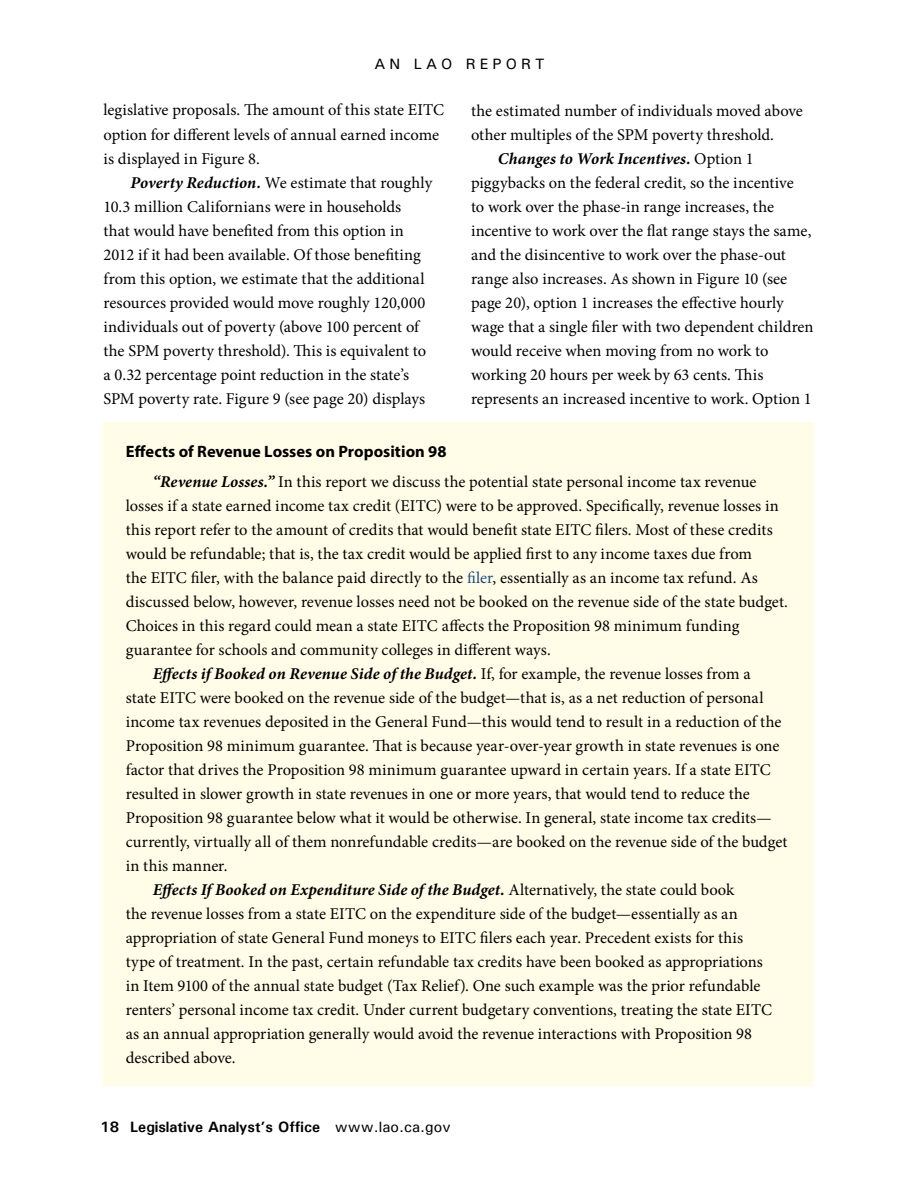
<style>
.page{position:relative;width:918px;height:1188px;background:#fff}
.page>*{position:absolute;margin:0;border:0;box-sizing:border-box;transform-origin:0 0}
.t1{font:16.5px/24px "Minion Pro";color:#000}
.t2{font:italic 700 16.5px "Minion Pro";letter-spacing:.005em;color:#000}
.t3{font:700 16.5px "Myriad Pro";color:#000}
.t4{font:700 15px "Univers";color:#000}
.t5{font:500 15px "Univers";letter-spacing:.28em;color:#000}
.s1{font-weight:700;font-style:italic}
.s2{font-weight:400;font-style:normal}
.s3{color:#1f497d}
.s4{font-weight:500}
</style>
<div class="page">
<div style="left:103px;top:422px;width:711px;height:663px;background:#fffde7"></div>
<p class="t5" style="left:374px;top:55px;width:172px">AN LAO REPORT</p>
<p class="t1" style="left:104px;top:98px;width:342px">legislative proposals. The amount of this state EITC option for different levels of annual earned income is displayed in Figure 8.</p>
<p class="t1" style="left:104px;top:170px;width:330px;text-indent:27px"><span class="s1">Poverty Reduction.</span> We estimate that roughly 10.3 million Californians were in households<br>that would have benefited from this option in 2012 if it had been available. Of those benefiting from this option, we estimate that the additional resources provided would move roughly 120,000 individuals out of poverty (above 100 percent of the SPM poverty threshold). This is equivalent to a 0.32 percentage point reduction in the state’s SPM poverty rate. Figure 9 (see page 20) displays</p>
<p class="t1" style="left:471px;top:98px;width:333px">the estimated number of individuals moved above</p>
<p class="t1" style="left:471px;top:122px;width:305px">other multiples of the SPM poverty threshold.</p>
<p class="t2" style="left:498px;top:147px;width:257px">Changes to Work Incentives. <span class="s2">Option 1</span></p>
<p class="t1" style="left:471px;top:170px;width:324px">piggybacks on the federal credit, so the incentive</p>
<p class="t1" style="left:471px;top:194px;width:305px">to work over the phase-in range increases, the</p>
<p class="t1" style="left:471px;top:218px;width:342px">incentive to work over the flat range stays the same,</p>
<p class="t1" style="left:471px;top:242px;width:316px">and the disincentive to work over the phase-out</p>
<p class="t1" style="left:471px;top:266px;width:318px">range also increases. As shown in Figure 10 (see</p>
<p class="t1" style="left:471px;top:290px;width:314px">page 20), option 1 increases the effective hourly</p>
<p class="t1" style="left:471px;top:314px;width:344px">wage that a single filer with two dependent children</p>
<p class="t1" style="left:471px;top:338px;width:299px">would receive when moving from no work to</p>
<p class="t1" style="left:471px;top:362px;width:294px">working 20 hours per week by 63 cents. This</p>
<p class="t1" style="left:471px;top:386px;width:342px">represents an increased incentive to work. Option 1</p>
<p class="t3" style="left:126px;top:441px;width:322px">Effects of Revenue Losses on Proposition 98</p>
<p class="t1" style="left:153px;top:470px;width:605px"><span class="s1">“Revenue Losses.”</span> In this report we discuss the potential state personal income tax revenue</p>
<p class="t1" style="left:126px;top:494px;width:654px">losses if a state earned income tax credit (EITC) were to be approved. Specifically, revenue losses in</p>
<p class="t1" style="left:126px;top:518px;width:648px">this report refer to the amount of credits that would benefit state EITC filers. Most of these credits</p>
<p class="t1" style="left:126px;top:542px;width:628px">would be refundable; that is, the tax credit would be applied first to any income taxes due from</p>
<p class="t1" style="left:126px;top:566px;width:634px">the EITC filer, with the balance paid directly to the <span class="s3">filer</span>, essentially as an income tax refund. As</p>
<p class="t1" style="left:126px;top:590px;width:664px">discussed below, however, revenue losses need not be booked on the revenue side of the state budget.</p>
<p class="t1" style="left:126px;top:614px;width:615px">Choices in this regard could mean a state EITC affects the Proposition 98 minimum funding</p>
<p class="t1" style="left:126px;top:638px;width:427px">guarantee for schools and community colleges in different ways.</p>
<p class="t2" style="left:153px;top:662px;width:599px">Effects if Booked on Revenue Side of the Budget. <span class="s2">If, for example, the revenue losses from a</span></p>
<p class="t1" style="left:126px;top:686px;width:639px">state EITC were booked on the revenue side of the budget—that is, as a net reduction of personal</p>
<p class="t1" style="left:126px;top:710px;width:657px">income tax revenues deposited in the General Fund—this would tend to result in a reduction of the</p>
<p class="t1" style="left:126px;top:734px;width:655px">Proposition 98 minimum guarantee. That is because year-over-year growth in state revenues is one</p>
<p class="t1" style="left:126px;top:758px;width:647px">factor that drives the Proposition 98 minimum guarantee upward in certain years. If a state EITC</p>
<p class="t1" style="left:126px;top:782px;width:626px">resulted in slower growth in state revenues in one or more years, that would tend to reduce the</p>
<p class="t1" style="left:126px;top:806px;width:647px">Proposition 98 guarantee below what it would be otherwise. In general, state income tax credits—</p>
<p class="t1" style="left:126px;top:830px;width:663px">currently, virtually all of them nonrefundable credits—are booked on the revenue side of the budget</p>
<p class="t1" style="left:126px;top:854px;width:103px">in this manner.</p>
<p class="t2" style="left:153px;top:878px;width:583px">Effects If Booked on Expenditure Side of the Budget. <span class="s2">Alternatively, the state could book</span></p>
<p class="t1" style="left:126px;top:902px;width:614px">the revenue losses from a state EITC on the expenditure side of the budget—essentially as an</p>
<p class="t1" style="left:126px;top:926px;width:619px">appropriation of state General Fund moneys to EITC filers each year. Precedent exists for this</p>
<p class="t1" style="left:126px;top:950px;width:639px">type of treatment. In the past, certain refundable tax credits have been booked as appropriations</p>
<p class="t1" style="left:126px;top:974px;width:636px">in Item 9100 of the annual state budget (Tax Relief). One such example was the prior refundable</p>
<p class="t1" style="left:126px;top:998px;width:648px">renters’ personal income tax credit. Under current budgetary conventions, treating the state EITC</p>
<p class="t1" style="left:126px;top:1022px;width:628px">as an annual appropriation generally would avoid the revenue interactions with Proposition 98</p>
<p class="t1" style="left:126px;top:1046px;width:111px">described above.</p>
<p class="t4" style="left:100px;top:1118px;width:352px">18 Legislative Analyst’s Office <span class="s4">www.lao.ca.gov</span></p>
</div>
